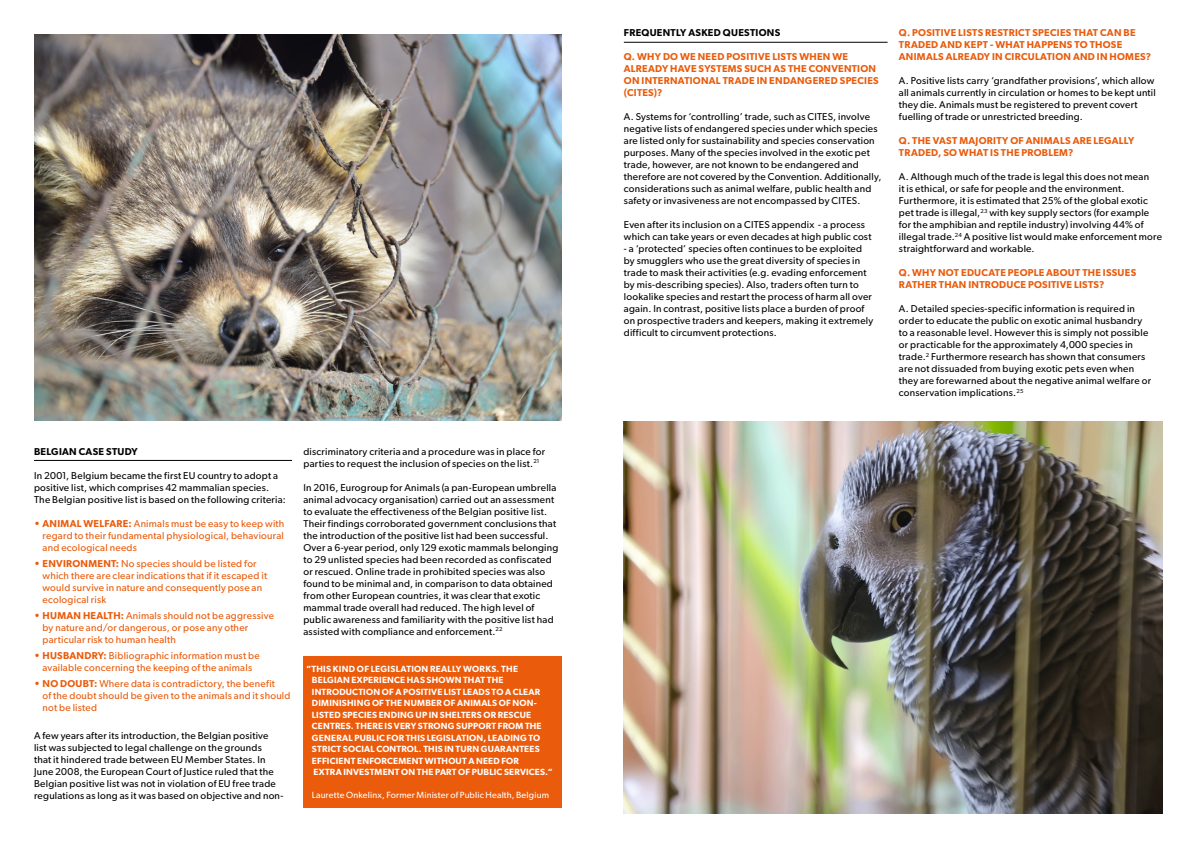
<style>
.page{position:relative;width:1191px;height:842px;background:#fff}
.page>*{position:absolute;margin:0;border:0;box-sizing:border-box;transform-origin:0 0}
.t1{font:10px/12px "Gibson";letter-spacing:.025em;color:#000}
.t2{font:10px/12px "Gibson";letter-spacing:.025em;color:#ea5b0b}
.t3{font:600 10px/12px "Gibson";letter-spacing:.025em;color:#ea5b0b}
.t4{font:600 10px "Gibson";letter-spacing:.03em;color:#000}
.t5{font:600 9px/11.5px "Gibson";letter-spacing:.025em;color:#fff}
.t6{font:9px "Gibson";letter-spacing:.02em;color:#fff}
.s1{font-weight:600}
</style>
<div class="page">
<hr style="left:624px;top:42px;width:263px;height:1px;background:#000">
<img style="left:624px;top:421px;width:538px;height:393px">
<hr style="left:34px;top:460px;width:258px;height:1px;background:#000">
<img style="left:34px;top:34px;width:527px;height:387px">
<div style="left:303px;top:656px;width:258px;height:152px;background:#ea5b0b"></div>
<p class="t4" style="left:34px;top:445px;width:105px">BELGIAN CASE STUDY</p>
<p class="t1" style="left:34px;top:469px;width:253px">In 2001, Belgium became the first EU country to adopt a positive list, which comprises 42 mammalian species.<br>The Belgian positive list is based on the following criteria:</p>
<p class="t2" style="left:43px;top:517px;width:243px;text-align:justify;text-indent:-8px"><span class="s1">• ANIMAL WELFARE:</span> Animals must be easy to keep with regard to their fundamental physiological, behavioural and ecological needs</p>
<p class="t2" style="left:43px;top:557px;width:226px;text-indent:-9px"><span class="s1">• ENVIRONMENT:</span> No species should be listed for which there are clear indications that if it escaped it would survive in nature and consequently pose an ecological risk</p>
<p class="t2" style="left:43px;top:609px;width:233px;text-indent:-8px"><span class="s1">• HUMAN HEALTH:</span> Animals should not be aggressive by nature and/or dangerous, or pose any other particular risk to human health</p>
<p class="t2" style="left:34px;top:649px;width:227px;text-align:center"><span class="s1">• HUSBANDRY:</span> Bibliographic information must be available concerning the keeping of the animals</p>
<p class="t2" style="left:43px;top:677px;width:249px;text-indent:-8px"><span class="s1">• NO DOUBT:</span> Where data is contradictory, the benefit<br>of the doubt should be given to the animals and it should not be listed</p>
<p class="t1" style="left:34px;top:729px;width:251px">A few years after its introduction, the Belgian positive list was subjected to legal challenge on the grounds<br>that it hindered trade between EU Member States. In June 2008, the European Court of Justice ruled that the Belgian positive list was not in violation of EU free trade regulations as long as it was based on objective and non-</p>
<p class="t1" style="left:303px;top:445px;width:243px">discriminatory criteria and a procedure was in place for parties to request the inclusion of species on the list.<sup>21</sup></p>
<p class="t1" style="left:303px;top:481px;width:256px">In 2016, Eurogroup for Animals (a pan-European umbrella animal advocacy organisation) carried out an assessment to evaluate the effectiveness of the Belgian positive list.<br>Their findings corroborated government conclusions that the introduction of the positive list had been successful.<br>Over a 6-year period, only 129 exotic mammals belonging to 29 unlisted species had been recorded as confiscated or rescued. Online trade in prohibited species was also found to be minimal and, in comparison to data obtained from other European countries, it was clear that exotic mammal trade overall had reduced. The high level of public awareness and familiarity with the positive list had assisted with compliance and enforcement.<sup>22</sup></p>
<p class="t5" style="left:312px;top:663px;width:242px;text-indent:-6px">“THIS KIND OF LEGISLATION REALLY WORKS. THE BELGIAN EXPERIENCE HAS SHOWN THAT THE INTRODUCTION OF A POSITIVE LIST LEADS TO A CLEAR DIMINISHING OF THE NUMBER OF ANIMALS OF NON-LISTED SPECIES ENDING UP IN SHELTERS OR RESCUE CENTRES. THERE IS VERY STRONG SUPPORT FROM THE GENERAL PUBLIC FOR THIS LEGISLATION, LEADING TO STRICT SOCIAL CONTROL. THIS IN TURN GUARANTEES EFFICIENT ENFORCEMENT WITHOUT A NEED FOR<br>EXTRA INVESTMENT ON THE PART OF PUBLIC SERVICES.”</p>
<p class="t6" style="left:312px;top:790px;width:239px">Laurette Onkelinx, Former Minister of Public Health, Belgium</p>
<p class="t4" style="left:624px;top:27px;width:158px">FREQUENTLY ASKED QUESTIONS</p>
<p class="t3" style="left:624px;top:51px;width:256px">Q. WHY DO WE NEED POSITIVE LISTS WHEN WE ALREADY HAVE SYSTEMS SUCH AS THE CONVENTION ON INTERNATIONAL TRADE IN ENDANGERED SPECIES (CITES)?</p>
<p class="t1" style="left:624px;top:111px;width:259px">A. Systems for ‘controlling’ trade, such as CITES, involve negative lists of endangered species under which species are listed only for sustainability and species conservation purposes. Many of the species involved in the exotic pet trade, however, are not known to be endangered and therefore are not covered by the Convention. Additionally, considerations such as animal welfare, public health and safety or invasiveness are not encompassed by CITES.</p>
<p class="t1" style="left:624px;top:219px;width:249px">Even after its inclusion on a CITES appendix - a process which can take years or even decades at high public cost</p>
<p class="t1" style="left:624px;top:243px;width:251px">- a ‘protected’ species often continues to be exploited by smugglers who use the great diversity of species in trade to mask their activities (e.g. evading enforcement by mis-describing species). Also, traders often turn to lookalike species and restart the process of harm all over again. In contrast, positive lists place a burden of proof on prospective traders and keepers, making it extremely difficult to circumvent protections.</p>
<p class="t3" style="left:899px;top:27px;width:254px">Q. POSITIVE LISTS RESTRICT SPECIES THAT CAN BE<br>TRADED AND KEPT - WHAT HAPPENS TO THOSE<br>ANIMALS ALREADY IN CIRCULATION AND IN HOMES?</p>
<p class="t1" style="left:899px;top:75px;width:258px">A. Positive lists carry ‘grandfather provisions’, which allow all animals currently in circulation or homes to be kept until they die. Animals must be registered to prevent covert fuelling of trade or unrestricted breeding.</p>
<p class="t3" style="left:899px;top:135px;width:237px">Q. THE VAST MAJORITY OF ANIMALS ARE LEGALLY<br>TRADED, SO WHAT IS THE PROBLEM?</p>
<p class="t1" style="left:899px;top:171px;width:265px">A. Although much of the trade is legal this does not mean<br>it is ethical, or safe for people and the environment.<br>Furthermore, it is estimated that 25% of the global exotic pet trade is illegal,<sup>23</sup> with key supply sectors (for example for the amphibian and reptile industry) involving 44% of illegal trade.<sup>24</sup> A positive list would make enforcement more straightforward and workable.</p>
<p class="t3" style="left:899px;top:267px;width:239px">Q. WHY NOT EDUCATE PEOPLE ABOUT THE ISSUES<br>RATHER THAN INTRODUCE POSITIVE LISTS?</p>
<p class="t1" style="left:899px;top:303px;width:254px">A. Detailed species-specific information is required in order to educate the public on exotic animal husbandry to a reasonable level. However this is simply not possible or practicable for the approximately 4,000 species in trade.<sup>2</sup> Furthermore research has shown that consumers are not dissuaded from buying exotic pets even when they are forewarned about the negative animal welfare or conservation implications.<sup>25</sup></p>
</div>
